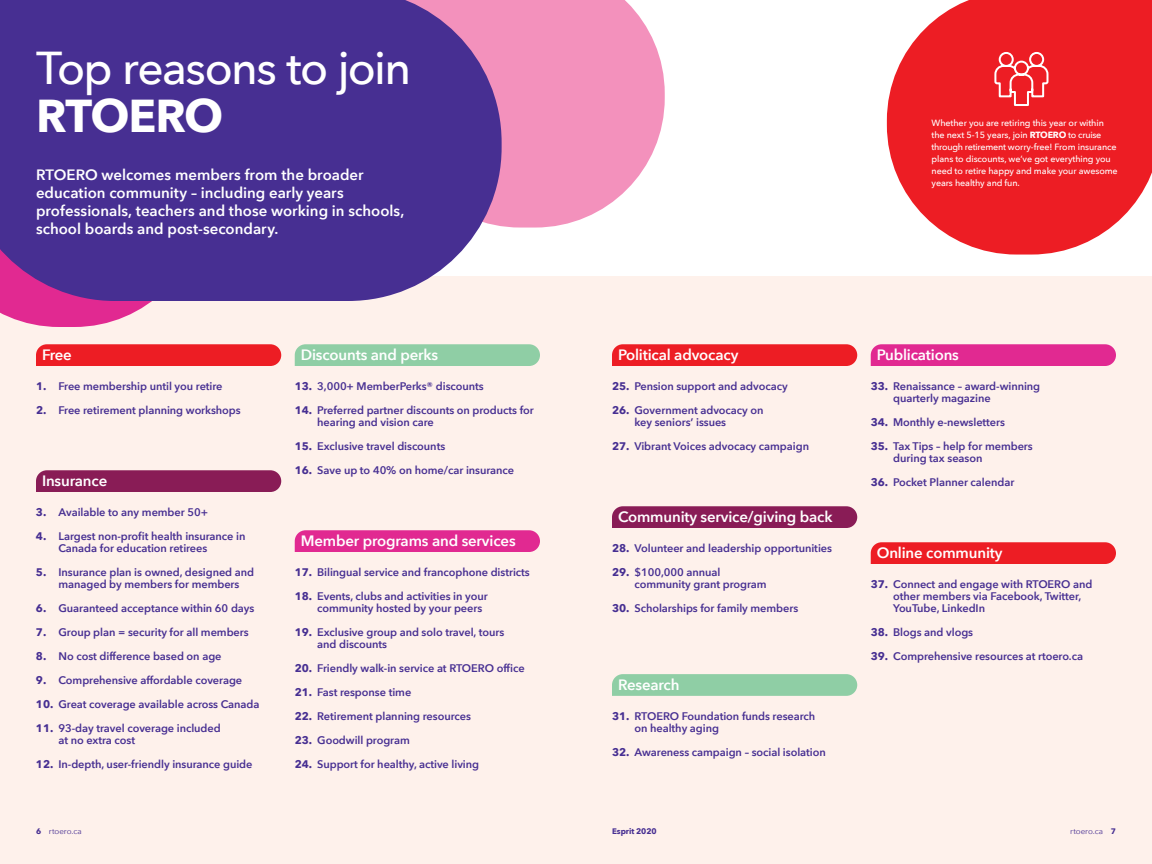
<style>
.page{position:relative;width:1152px;height:864px;background:#fff}
.page>*{position:absolute;margin:0;border:0;box-sizing:border-box;transform-origin:0 0}
.t1{font:500 46px "Avenir Next";letter-spacing:-.035em;color:#fff}
.t2{font:700 46px "Avenir Next";letter-spacing:-.03em;color:#fff}
.t3{font:600 15px/18px "Avenir Next";letter-spacing:-.005em;color:#fff}
.t4{font:600 11px/12px "Avenir Next";letter-spacing:-.005em;color:#472f92}
.t5{font:500 9px/12px "Avenir Next";letter-spacing:-.01em;color:#fff}
.t6{font:8px "Avenir Next";letter-spacing:-.005em;color:#472f92}
.t7{font:700 8px "Avenir Next";color:#472f92}
.s1{font-weight:700}
</style>
<div class="page">
<div style="left:0;top:276px;width:1152px;height:588px;background:#fef1eb"></div>
<svg style="left:502px;top:0;width:163px;height:228px;fill:#f391bc"></svg>
<svg style="left:887px;top:0;width:265px;height:255px;fill:#ed1d24"></svg>
<svg style="left:0;top:301px;width:152px;height:26px;fill:#e12991"></svg>
<svg style="left:0;top:0;width:502px;height:301px;fill:#472f92"></svg>
<div style="left:36px;top:344px;width:245px;height:22px;background:#ed1d24"></div>
<div style="left:36px;top:470px;width:245px;height:22px;background:#891c56"></div>
<div style="left:295px;top:344px;width:245px;height:22px;background:#8fcea5"></div>
<div style="left:295px;top:530px;width:245px;height:22px;background:#e12991"></div>
<div style="left:612px;top:344px;width:245px;height:22px;background:#ed1d24"></div>
<div style="left:612px;top:506px;width:245px;height:22px;background:#891c56"></div>
<div style="left:871px;top:344px;width:245px;height:22px;background:#e12991"></div>
<div style="left:871px;top:542px;width:245px;height:22px;background:#ed1d24"></div>
<svg style="left:612px;top:674px;width:245px;height:22px"></svg>
<svg style="left:993px;top:51px;width:56px;height:56px"></svg>
<h1 class="t1" style="left:36px;top:29px;width:377px">Top reasons to join</h1>
<h1 class="t2" style="left:36px;top:76px;width:189px">RTOERO</h1>
<h2 class="t3" style="left:36px;top:165px;width:370px">RTOERO welcomes members from the broader education community – including early years professionals, teachers and those working in schools, school boards and post-secondary.</h2>
<h2 class="t3" style="left:42px;top:345px;width:31px">Free</h2>
<p class="t4" style="left:36px;top:380px;width:188px"><span class="s1">1.</span> Free membership until you retire</p>
<p class="t4" style="left:36px;top:404px;width:206px"><span class="s1">2.</span> Free retirement planning workshops</p>
<h2 class="t3" style="left:42px;top:471px;width:67px">Insurance</h2>
<p class="t4" style="left:36px;top:506px;width:174px"><span class="s1">3.</span> Available to any member 50+</p>
<p class="t4" style="left:58px;top:530px;width:188px;text-indent:-22px"><span class="s1">4.</span> Largest non-profit health insurance in<br>Canada for education retirees</p>
<p class="t4" style="left:58px;top:566px;width:197px;text-indent:-22px"><span class="s1">5.</span> Insurance plan is owned, designed and managed by members for members</p>
<p class="t4" style="left:36px;top:602px;width:220px"><span class="s1">6.</span> Guaranteed acceptance within 60 days</p>
<p class="t4" style="left:36px;top:626px;width:214px"><span class="s1">7.</span> Group plan = security for all members</p>
<p class="t4" style="left:36px;top:650px;width:187px"><span class="s1">8.</span> No cost difference based on age</p>
<p class="t4" style="left:36px;top:674px;width:208px"><span class="s1">9.</span> Comprehensive affordable coverage</p>
<p class="t4" style="left:36px;top:698px;width:225px"><span class="s1">10.</span> Great coverage available across Canada</p>
<p class="t4" style="left:58px;top:722px;width:164px;text-indent:-22px"><span class="s1">11.</span> 93-day travel coverage included at no extra cost</p>
<p class="t4" style="left:36px;top:758px;width:218px"><span class="s1">12.</span> In-depth, user-friendly insurance guide</p>
<h2 class="t3" style="left:301px;top:345px;width:139px">Discounts and perks</h2>
<p class="t4" style="left:295px;top:380px;width:191px"><span class="s1">13.</span> 3,000+ MemberPerks® discounts</p>
<p class="t4" style="left:317px;top:404px;width:218px;text-indent:-22px"><span class="s1">14.</span> Preferred partner discounts on products for hearing and vision care</p>
<p class="t4" style="left:295px;top:440px;width:152px"><span class="s1">15.</span> Exclusive travel discounts</p>
<p class="t4" style="left:295px;top:464px;width:221px"><span class="s1">16.</span> Save up to 40% on home/car insurance</p>
<h2 class="t3" style="left:301px;top:531px;width:216px">Member programs and services</h2>
<p class="t4" style="left:295px;top:566px;width:237px"><span class="s1">17.</span> Bilingual service and francophone districts</p>
<p class="t4" style="left:317px;top:590px;width:172px;text-indent:-22px"><span class="s1">18.</span> Events, clubs and activities in your community hosted by your peers</p>
<p class="t4" style="left:317px;top:626px;width:189px;text-indent:-22px"><span class="s1">19.</span> Exclusive group and solo travel, tours and discounts</p>
<p class="t4" style="left:295px;top:662px;width:232px"><span class="s1">20.</span> Friendly walk-in service at RTOERO office</p>
<p class="t4" style="left:295px;top:686px;width:118px"><span class="s1">21.</span> Fast response time</p>
<p class="t4" style="left:295px;top:710px;width:178px"><span class="s1">22.</span> Retirement planning resources</p>
<p class="t4" style="left:295px;top:734px;width:117px"><span class="s1">23.</span> Goodwill program</p>
<p class="t4" style="left:295px;top:758px;width:186px"><span class="s1">24.</span> Support for healthy, active living</p>
<p class="t5" style="left:932px;top:117px;width:188px">Whether you are retiring this year or within the next 5-15 years, join <span class="s1">RTOERO</span> to cruise through retirement worry-free! From insurance plans to discounts, we’ve got everything you need to retire happy and make your awesome years healthy and fun.</p>
<h2 class="t3" style="left:618px;top:345px;width:122px">Political advocacy</h2>
<p class="t4" style="left:612px;top:380px;width:177px"><span class="s1">25.</span> Pension support and advocacy</p>
<p class="t4" style="left:634px;top:404px;width:131px;text-indent:-22px"><span class="s1">26.</span> Government advocacy on key seniors’ issues</p>
<p class="t4" style="left:612px;top:440px;width:199px"><span class="s1">27.</span> Vibrant Voices advocacy campaign</p>
<h2 class="t3" style="left:618px;top:507px;width:216px">Community service/giving back</h2>
<p class="t4" style="left:612px;top:542px;width:222px"><span class="s1">28.</span> Volunteer and leadership opportunities</p>
<p class="t4" style="left:634px;top:566px;width:134px;text-indent:-22px"><span class="s1">29.</span> $100,000 annual community grant program</p>
<p class="t4" style="left:612px;top:602px;width:188px"><span class="s1">30.</span> Scholarships for family members</p>
<h2 class="t3" style="left:618px;top:675px;width:63px">Research</h2>
<p class="t4" style="left:634px;top:710px;width:182px;text-indent:-22px"><span class="s1">31.</span> RTOERO Foundation funds research on healthy aging</p>
<p class="t4" style="left:612px;top:746px;width:215px"><span class="s1">32.</span> Awareness campaign – social isolation</p>
<h2 class="t3" style="left:877px;top:345px;width:84px">Publications</h2>
<p class="t4" style="left:893px;top:380px;width:149px;text-indent:-22px"><span class="s1">33.</span> Renaissance – award-winning quarterly magazine</p>
<p class="t4" style="left:871px;top:416px;width:136px"><span class="s1">34.</span> Monthly e-newsletters</p>
<p class="t4" style="left:893px;top:440px;width:141px;text-indent:-22px"><span class="s1">35.</span> Tax Tips – help for members during tax season</p>
<p class="t4" style="left:871px;top:476px;width:145px"><span class="s1">36.</span> Pocket Planner calendar</p>
<h2 class="t3" style="left:877px;top:543px;width:127px">Online community</h2>
<p class="t4" style="left:893px;top:578px;width:201px;text-indent:-22px"><span class="s1">37.</span> Connect and engage with RTOERO and other members via Facebook, Twitter,<br>YouTube, LinkedIn</p>
<p class="t4" style="left:871px;top:626px;width:104px"><span class="s1">38.</span> Blogs and vlogs</p>
<p class="t4" style="left:871px;top:650px;width:214px"><span class="s1">39.</span> Comprehensive resources at rtoero.ca</p>
<p class="t6" style="left:36px;top:824px;width:47px"><span class="s1">6</span> rtoero.ca</p>
<p class="t7" style="left:612px;top:824px;width:46px">Esprit 2020</p>
<p class="t6" style="left:1070px;top:824px;width:47px">rtoero.ca <span class="s1">7</span></p>
</div>
